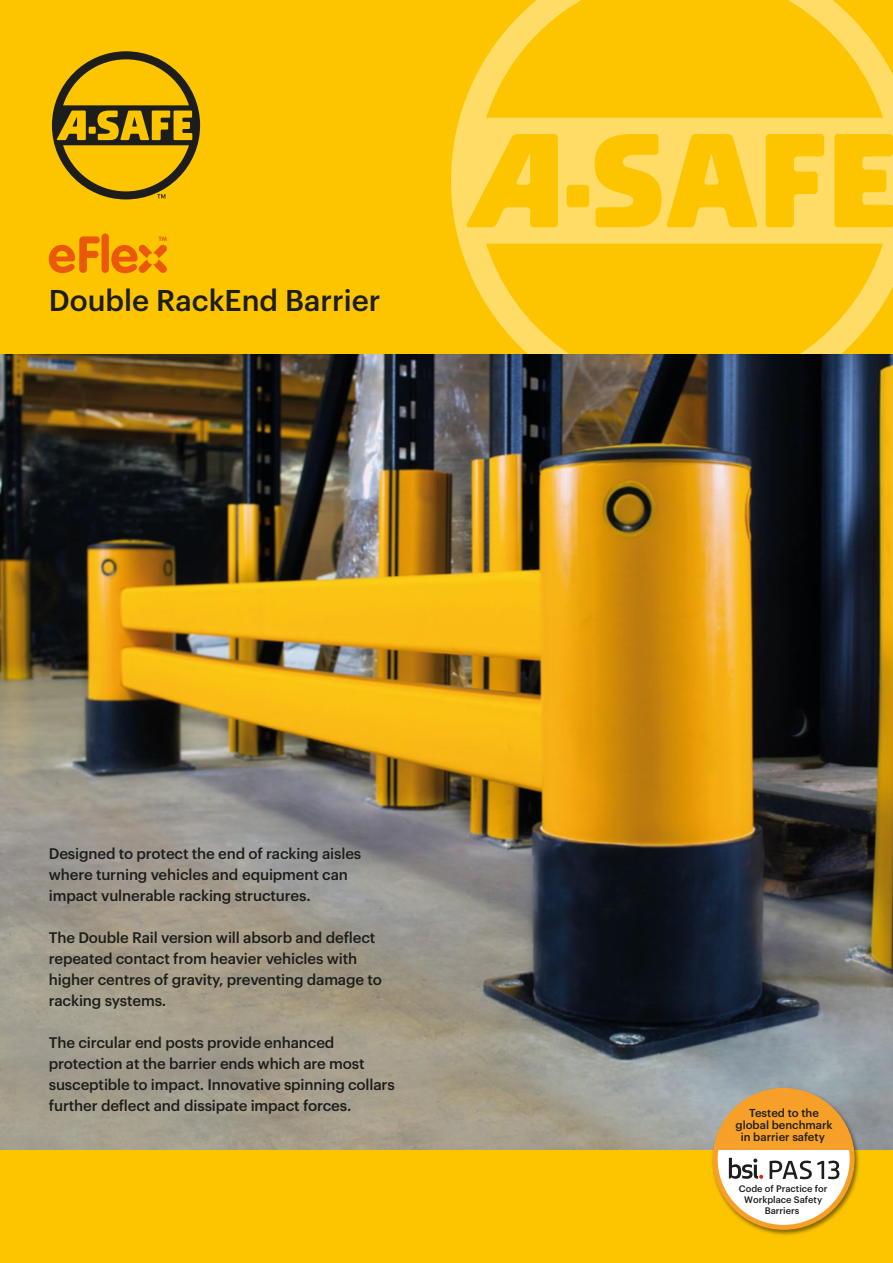
<style>
.page{position:relative;width:893px;height:1263px;background:#fff}
.page>*{position:absolute;margin:0;border:0;box-sizing:border-box;transform-origin:0 0}
.t1{font:500 29.4px "Graphik";color:#1d1d1b}
.t2{font:500 15px/21px "Graphik";letter-spacing:-.01em;color:#1d1d1b}
.t3{font:500 11.25px/12px "Graphik";color:#1d1d1b;text-align:center}
.t4{font:500 9.3px/10.6px "Graphik";color:#1d1d1b;text-align:center}
.t5{font:6.15px "VAG Rounded Bold";color:#ea580c}
</style>
<div class="page">
<img style="left:0;top:354px;width:893px;height:796px">
<div style="left:0;top:0;width:893px;height:354px;background:#fdc500"></div>
<div style="left:0;top:1150px;width:893px;height:113px;background:#fdc500"></div>
<svg style="left:49px;top:233px;width:118px;height:40px"></svg>
<svg style="left:52px;top:51px;width:148px;height:148px;background:#2a2719"></svg>
<svg style="left:63px;top:59px;width:126px;height:46px"></svg>
<svg style="left:57px;top:111px;width:135px;height:87px"></svg>
<svg style="left:451px;top:0;width:442px;height:354px"></svg>
<img style="left:660px;top:1036px;width:233px;height:199px">
<div style="left:713px;top:1088px;width:142px;height:142px;background:#f6a02a;border-radius:50%"></div>
<svg style="left:718px;top:1150px;width:132px;height:75px;background:#eaddc0"></svg>
<p class="t5" style="left:159px;top:235px;width:10px">TM</p>
<h1 class="t1" style="left:49px;top:278px;width:333px">Double RackEnd Barrier</h1>
<p class="t2" style="left:49px;top:841px;width:314px">Designed to protect the end of racking aisles where turning vehicles and equipment can impact vulnerable racking structures.</p>
<p class="t2" style="left:49px;top:925px;width:335px">The Double Rail version will absorb and deflect repeated contact from heavier vehicles with higher centres of gravity, preventing damage to racking systems.</p>
<p class="t2" style="left:49px;top:1030px;width:348px">The circular end posts provide enhanced protection at the barrier ends which are most susceptible to impact. Innovative spinning collars further deflect and dissipate impact forces.</p>
<p class="t3" style="left:736px;top:1106px;width:99px">Tested to the global benchmark in barrier safety</p>
<p class="t4" style="left:739px;top:1183px;width:90px">Code of Practice for<br>Workplace Safety<br>Barriers</p>
</div>
